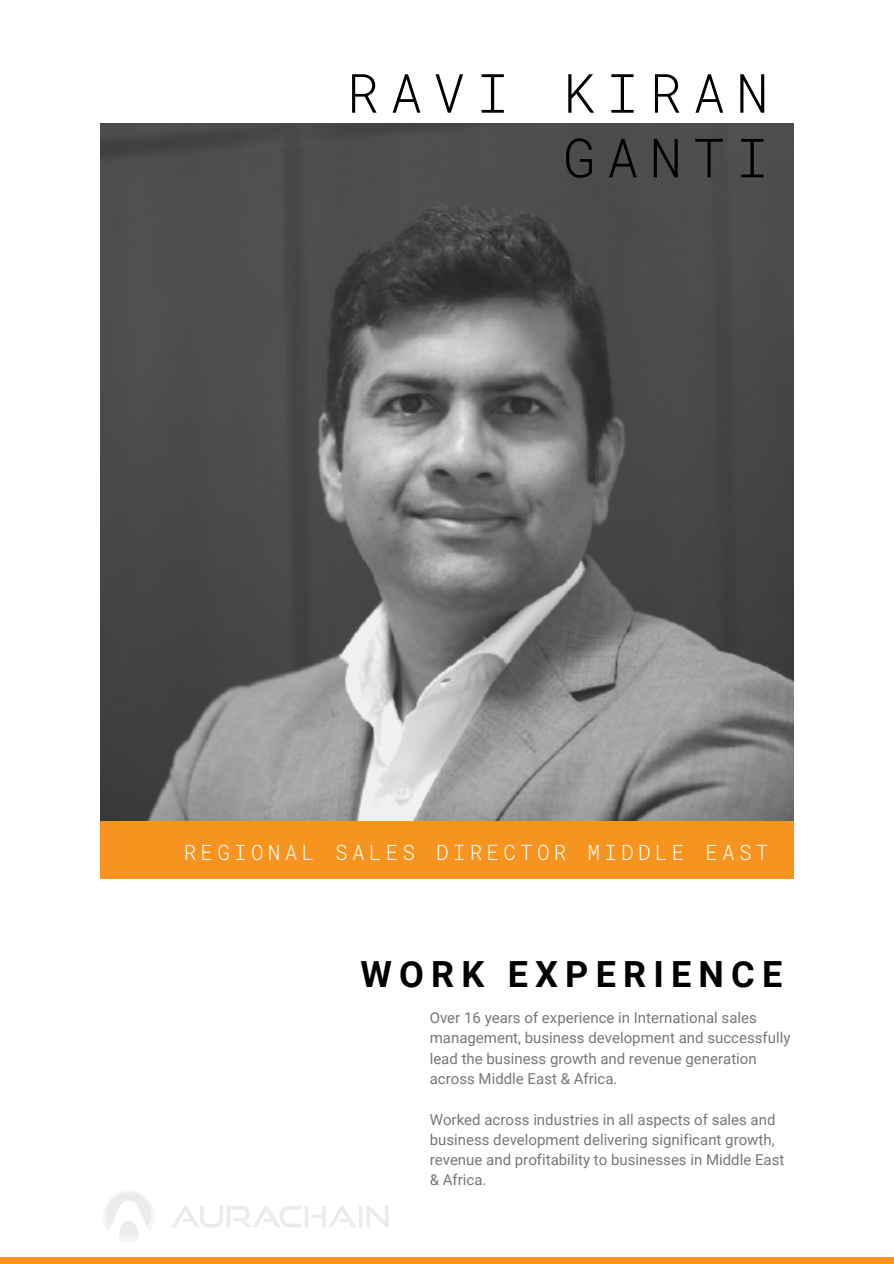
<style>
.page{position:relative;width:894px;height:1264px;background:#fff}
.page>*{position:absolute;margin:0;border:0;box-sizing:border-box;transform-origin:0 0}
.t1{font:300 54px/64.7px "Roboto Mono";letter-spacing:.2em;color:#000;text-align:right}
.t2{font:700 36px "Roboto";letter-spacing:.2em;color:#000}
.t3{font:300 21px "Roboto Mono";letter-spacing:.2em;color:#fff}
.t4{font:15px/20.2px "Roboto";color:#777}
</style>
<div class="page">
<img style="left:101px;top:123px;width:692px;height:698px">
<div style="left:100px;top:821px;width:694px;height:58px;background:#f79420"></div>
<div style="left:0;top:1257px;width:893px;height:6px;background:#f79420"></div>
<img style="left:106px;top:1192px;width:283px;height:45px">
<h1 class="t1" style="left:346px;top:59px;width:423px">RAVI KIRAN<br>GANTI</h1>
<h3 class="t3" style="left:184px;top:838px;width:586px">REGIONAL SALES DIRECTOR MIDDLE EAST</h3>
<h2 class="t2" style="left:360px;top:953px;width:423px">WORK EXPERIENCE</h2>
<p class="t4" style="left:429px;top:1007px;width:362px">Over 16 years of experience in International sales management, business development and successfully lead the business growth and revenue generation across Middle East &amp; Africa.</p>
<p class="t4" style="left:429px;top:1109px;width:356px">Worked across industries in all aspects of sales and business development delivering significant growth, revenue and profitability to businesses in Middle East &amp; Africa.</p>
</div>
